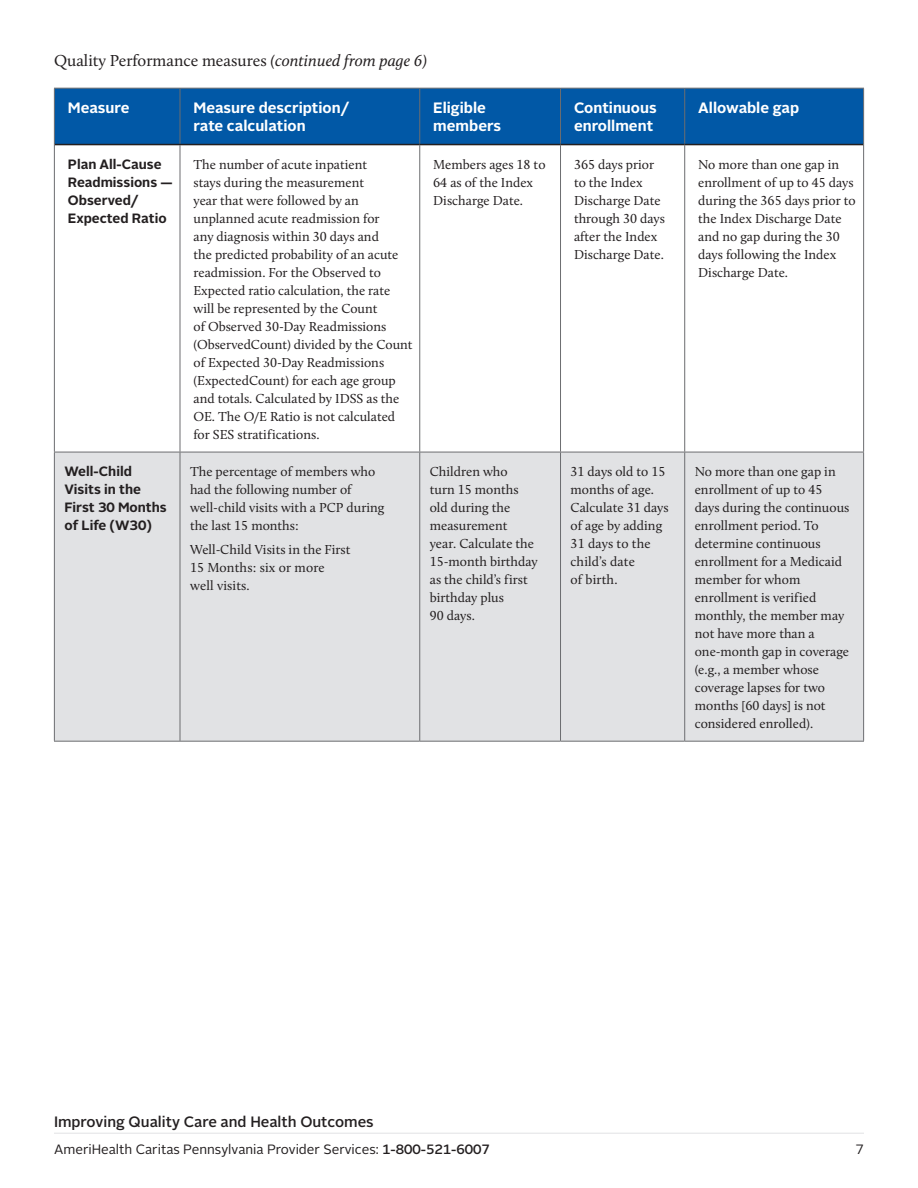
<style>
.page{position:relative;width:918px;height:1188px;background:#fff}
.page>*{position:absolute;margin:0;border:0;box-sizing:border-box;transform-origin:0 0}
.t1{font:16.5px "Calluna";color:#231f20}
.Body_Copy{font:700 15px/18px "Alright Sans";color:#fff}
.t2{font:500 15px "Alright Sans";color:#231f20}
.Body_Copy-2{font:13.5px/18px "Calluna";color:#231f20}
.Body_Copy-3{font:700 13.5px/18px "Alright Sans";color:#231f20}
.t3{font:13.5px "Alright Sans";color:#231f20}
.s1{font-style:italic}
.s2{font-weight:500}
</style>
<div class="page">
<hr style="left:54px;top:1133px;width:810px;height:1px;background:#e1e2e4">
<div style="left:55px;top:89px;width:808px;height:55px;background:#0158a6"></div>
<svg style="left:55px;top:145px;width:808px;height:307px"></svg>
<div style="left:55px;top:453px;width:808px;height:288px;background:#e1e2e4"></div>
<hr style="left:54px;top:88px;width:126px;height:1px;background:#6c6d70">
<hr style="left:54px;top:89px;width:1px;height:56px;background:#6c6d70">
<hr style="left:180px;top:88px;width:240px;height:1px;background:#6c6d70">
<hr style="left:180px;top:89px;width:1px;height:55px;background:#6c6d70">
<hr style="left:420px;top:88px;width:141px;height:1px;background:#6c6d70">
<hr style="left:419px;top:89px;width:1px;height:55px;background:#6c6d70">
<hr style="left:561px;top:88px;width:124px;height:1px;background:#6c6d70">
<hr style="left:560px;top:89px;width:1px;height:55px;background:#6c6d70">
<hr style="left:685px;top:88px;width:179px;height:1px;background:#6c6d70">
<hr style="left:684px;top:89px;width:1px;height:55px;background:#6c6d70">
<hr style="left:863px;top:89px;width:1px;height:56px;background:#6c6d70">
<hr style="left:54px;top:145px;width:1px;height:307px;background:#6c6d70">
<hr style="left:180px;top:145px;width:1px;height:307px;background:#6c6d70">
<hr style="left:419px;top:145px;width:1px;height:307px;background:#6c6d70">
<hr style="left:560px;top:145px;width:1px;height:307px;background:#6c6d70">
<hr style="left:684px;top:145px;width:1px;height:307px;background:#6c6d70">
<hr style="left:863px;top:145px;width:1px;height:307px;background:#6c6d70">
<hr style="left:54px;top:452px;width:126px;height:1px;background:#6c6d70">
<hr style="left:54px;top:452px;width:1px;height:289px;background:#6c6d70">
<hr style="left:180px;top:452px;width:240px;height:1px;background:#6c6d70">
<hr style="left:180px;top:452px;width:1px;height:289px;background:#6c6d70">
<hr style="left:420px;top:452px;width:141px;height:1px;background:#6c6d70">
<hr style="left:419px;top:452px;width:1px;height:289px;background:#6c6d70">
<hr style="left:561px;top:452px;width:124px;height:1px;background:#6c6d70">
<hr style="left:560px;top:452px;width:1px;height:289px;background:#6c6d70">
<hr style="left:685px;top:452px;width:179px;height:1px;background:#6c6d70">
<hr style="left:684px;top:452px;width:1px;height:289px;background:#6c6d70">
<hr style="left:863px;top:452px;width:1px;height:289px;background:#6c6d70">
<hr style="left:54px;top:741px;width:126px;height:1px;background:#6c6d70">
<hr style="left:180px;top:741px;width:240px;height:1px;background:#6c6d70">
<hr style="left:420px;top:741px;width:141px;height:1px;background:#6c6d70">
<hr style="left:561px;top:741px;width:124px;height:1px;background:#6c6d70">
<hr style="left:685px;top:741px;width:179px;height:1px;background:#6c6d70">
<hr style="left:55px;top:144px;width:125px;height:1px;background:#231f20">
<hr style="left:180px;top:144px;width:240px;height:1px;background:#231f20">
<hr style="left:420px;top:144px;width:141px;height:1px;background:#231f20">
<hr style="left:561px;top:144px;width:124px;height:1px;background:#231f20">
<hr style="left:685px;top:144px;width:178px;height:1px;background:#231f20">
<p class="t1" style="left:54px;top:51px;width:375px">Quality Performance measures <span class="s1">(continued from page 6)</span></p>
<p class="Body_Copy" style="left:68px;top:99px;width:63px">Measure</p>
<p class="Body_Copy" style="left:194px;top:99px;width:157px">Measure description/ rate calculation</p>
<p class="Body_Copy" style="left:433px;top:99px;width:69px">Eligible members</p>
<p class="Body_Copy" style="left:574px;top:99px;width:84px">Continuous enrollment</p>
<p class="Body_Copy" style="left:698px;top:99px;width:102px">Allowable gap</p>
<p class="Body_Copy-3" style="left:68px;top:155px;width:106px">Plan All-Cause<br>Readmissions —<br>Observed/<br>Expected Ratio</p>
<p class="Body_Copy-2" style="left:194px;top:155px;width:221px">The number of acute inpatient<br>stays during the measurement<br>year that were followed by an unplanned acute readmission for<br>any diagnosis within 30 days and<br>the predicted probability of an acute readmission. For the Observed to Expected ratio calculation, the rate will be represented by the Count<br>of Observed 30-Day Readmissions (ObservedCount) divided by the Count of Expected 30-Day Readmissions (ExpectedCount) for each age group and totals. Calculated by IDSS as the OE. The O/E Ratio is not calculated for SES stratifications.</p>
<p class="Body_Copy-2" style="left:433px;top:155px;width:114px">Members ages 18 to<br>64 as of the Index<br>Discharge Date.</p>
<p class="Body_Copy-2" style="left:574px;top:155px;width:93px">365 days prior to the Index<br>Discharge Date through 30 days after the Index<br>Discharge Date.</p>
<p class="Body_Copy-2" style="left:698px;top:155px;width:159px">No more than one gap in enrollment of up to 45 days during the 365 days prior to the Index Discharge Date and no gap during the 30 days following the Index<br>Discharge Date.</p>
<p class="Body_Copy-3" style="left:64px;top:462px;width:104px">Well-Child<br>Visits in the<br>First 30 Months of Life (W30)</p>
<p class="Body_Copy-2" style="left:190px;top:462px;width:196px">The percentage of members who had the following number of well-child visits with a PCP during the last 15 months:</p>
<p class="Body_Copy-2" style="left:190px;top:541px;width:162px">Well-Child Visits in the First<br>15 Months: six or more well visits.</p>
<p class="Body_Copy-2" style="left:430px;top:462px;width:110px">Children who<br>turn 15 months old during the measurement<br>year. Calculate the<br>15-month birthday as the child’s first birthday plus<br>90 days.</p>
<p class="Body_Copy-2" style="left:571px;top:462px;width:100px">31 days old to 15 months of age.<br>Calculate 31 days of age by adding<br>31 days to the child’s date<br>of birth.</p>
<p class="Body_Copy-2" style="left:695px;top:462px;width:156px">No more than one gap in enrollment of up to 45 days during the continuous enrollment period. To determine continuous enrollment for a Medicaid member for whom enrollment is verified monthly, the member may not have more than a one-month gap in coverage (e.g., a member whose coverage lapses for two months [60 days] is not considered enrolled).</p>
<p class="t2" style="left:54px;top:1112px;width:321px">Improving Quality Care and Health Outcomes</p>
<p class="t3" style="left:54px;top:1140px;width:437px">AmeriHealth Caritas Pennsylvania Provider Services: <span class="s2">1-800-521-6007</span></p>
<p class="t3" style="left:856px;top:1140px;width:10px">7</p>
</div>
